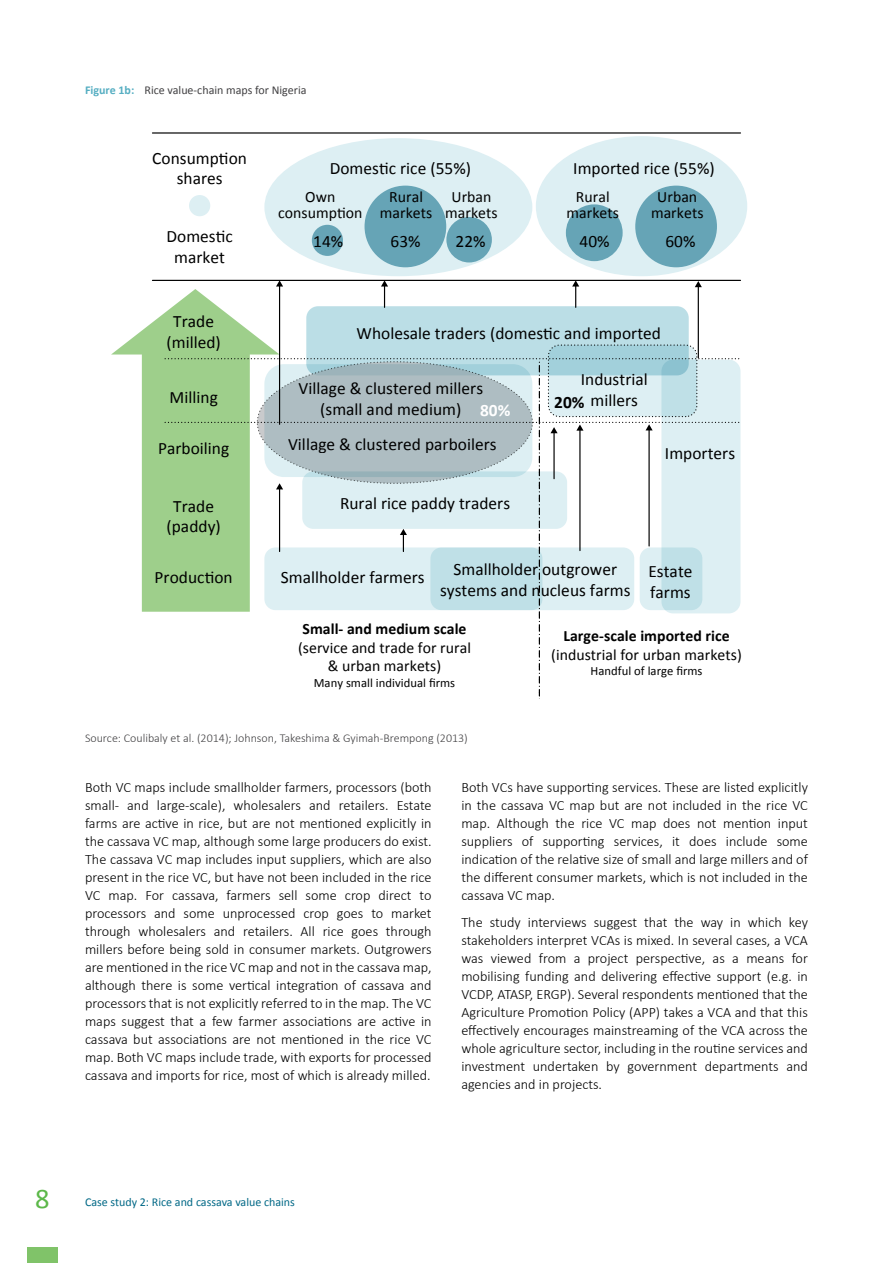
<style>
.page{position:relative;width:893px;height:1263px;background:#fff}
.page>*{position:absolute;margin:0;border:0;box-sizing:border-box;transform-origin:0 0}
.t1{font:28.5px "Calibri";color:#5cb849}
.t2{font:17.4px/20.9px "Calibri";letter-spacing:.005em;color:#000;text-align:center}
.t3{font:700 17.4px "Calibri";color:#fff}
.t4{font:700 17.4px "Calibri";color:#000}
.t5{font:15.75px/15.8px "Calibri";letter-spacing:.005em;color:#000;text-align:center}
.Body_Text_-_Left{font:300 14.25px/18px "Calibri";color:#000;text-align:justify}
.t6{font:12.6px "Calibri";letter-spacing:.005em;color:#000}
.Source{font:300 12px "Calibri";color:#414042}
.Figure_caption{font:12px "Calibri";color:#414042}
.t7{font:12px "Calibri";color:#006886}
.s1{font-weight:700;color:#56aec2}
.s2{font-weight:700}
</style>
<div class="page">
<div style="left:536px;top:136px;width:211px;height:140px;background:#ddeff3;border-radius:50%"></div>
<div style="left:635px;top:186px;width:82px;height:81px;background:#66a4b6;border-radius:50%"></div>
<div style="left:566px;top:204px;width:57px;height:57px;background:#66a4b6;border-radius:50%"></div>
<div style="left:264px;top:138px;width:268px;height:138px;background:#ddeff3;border-radius:50%"></div>
<div style="left:312px;top:225px;width:31px;height:31px;background:#66a4b6;border-radius:50%"></div>
<div style="left:365px;top:186px;width:81px;height:81px;background:#66a4b6;border-radius:50%"></div>
<div style="left:446px;top:217px;width:46px;height:45px;background:#66a4b6;border-radius:50%"></div>
<div style="left:306px;top:306px;width:383px;height:69px;background:#bbdee6;border-radius:12px"></div>
<div style="left:189px;top:195px;width:21px;height:21px;background:#ddeff3;border-radius:50%"></div>
<svg style="left:111px;top:289px;width:168px;height:323px"></svg>
<div style="left:548px;top:345px;width:149px;height:72px;background:#a2d0db;border-radius:11px"></div>
<div style="left:548px;top:344px;width:149px;height:73px;border:1px dashed #000;border-radius:11px"></div>
<hr style="left:152px;top:280px;width:588px;height:1px;background:#000">
<hr style="left:152px;top:132px;width:588px;height:2px;background:#000">
<hr style="left:279px;top:285px;width:1px;height:139px;background:#000">
<svg style="left:276px;top:281px;width:7px;height:6px"></svg>
<hr style="left:698px;top:286px;width:1px;height:72px;background:#000">
<svg style="left:695px;top:281px;width:7px;height:6px"></svg>
<svg style="left:381px;top:281px;width:7px;height:26px"></svg>
<svg style="left:572px;top:281px;width:7px;height:26px"></svg>
<svg style="left:165px;top:358px;width:575px;height:339px"></svg>
<svg style="left:640px;top:547px;width:62px;height:63px;background:#c9e5eb"></svg>
<div style="left:27px;top:1247px;width:31px;height:16px;background:#80c369"></div>
<p class="Figure_caption" style="left:85px;top:82px;width:223px"><span class="s1">Figure 1b:</span> Rice value-chain maps for Nigeria</p>
<p class="t2" style="left:152px;top:147px;width:96px">Consumption shares</p>
<p class="t2" style="left:330px;top:158px;width:143px">Domestic rice (55%)</p>
<p class="t2" style="left:573px;top:158px;width:143px">Imported rice (55%)</p>
<p class="t5" style="left:567px;top:189px;width:54px">Rural markets</p>
<p class="t5" style="left:651px;top:189px;width:54px">Urban markets</p>
<p class="t5" style="left:278px;top:189px;width:86px">Own consumption</p>
<p class="t5" style="left:445px;top:189px;width:54px">Urban markets</p>
<p class="t5" style="left:380px;top:189px;width:54px">Rural markets</p>
<p class="t2" style="left:166px;top:226px;width:68px">Domestic market</p>
<p class="t2" style="left:166px;top:311px;width:56px">Trade (milled)</p>
<p class="t2" style="left:169px;top:387px;width:50px">Milling</p>
<p class="t2" style="left:158px;top:438px;width:73px">Parboiling</p>
<p class="t2" style="left:166px;top:495px;width:56px">Trade (paddy)</p>
<p class="t2" style="left:155px;top:567px;width:80px">Production</p>
<p class="t2" style="left:313px;top:231px;width:32px">14%</p>
<p class="t2" style="left:391px;top:231px;width:32px">63%</p>
<p class="t2" style="left:455px;top:231px;width:32px">22%</p>
<p class="t2" style="left:580px;top:231px;width:32px">40%</p>
<p class="t2" style="left:665px;top:231px;width:32px">60%</p>
<p class="t2" style="left:356px;top:323px;width:306px">Wholesale traders (domestic and imported</p>
<p class="t2" style="left:299px;top:378px;width:186px">Village &amp; clustered millers (small and medium)</p>
<p class="t3" style="left:480px;top:399px;width:32px">80%</p>
<p class="t2" style="left:288px;top:433px;width:210px">Village &amp; clustered parboilers</p>
<p class="t2" style="left:340px;top:493px;width:172px">Rural rice paddy traders</p>
<p class="t2" style="left:581px;top:369px;width:69px">Industrial millers</p>
<p class="t4" style="left:554px;top:391px;width:32px">20%</p>
<p class="t2" style="left:665px;top:443px;width:72px">Importers</p>
<p class="t2" style="left:281px;top:567px;width:145px">Smallholder farmers</p>
<p class="t2" style="left:440px;top:559px;width:192px">Smallholder outgrower systems and nucleus farms</p>
<p class="t2" style="left:648px;top:561px;width:46px;text-align:left">Estate farms</p>
<p class="t5" style="left:298px;top:619px;width:174px;line-height:18.9px"><span class="s2">Small- and medium scale </span>(service and trade for rural &amp; urban markets)</p>
<p class="t6" style="left:314px;top:674px;width:143px">Many small individual firms</p>
<p class="t5" style="left:551px;top:627px;width:192px;line-height:18.9px"><span class="s2">Large-scale imported rice </span>(industrial for urban markets)</p>
<p class="t6" style="left:590px;top:663px;width:114px">Handful of large firms</p>
<p class="Source" style="left:85px;top:731px;width:384px">Source: Coulibaly et al. (2014); Johnson, Takeshima &amp; Gyimah-Brempong (2013)</p>
<p class="Body_Text_-_Left" style="left:85px;top:778px;width:348px">Both VC maps include smallholder farmers, processors (both small- and large-scale), wholesalers and retailers. Estate farms are active in rice, but are not mentioned explicitly in the cassava VC map, although some large producers do exist.<br>The cassava VC map includes input suppliers, which are also present in the rice VC, but have not been included in the rice VC map. For cassava, farmers sell some crop direct to processors and some unprocessed crop goes to market through wholesalers and retailers. All rice goes through millers before being sold in consumer markets. Outgrowers are mentioned in the rice VC map and not in the cassava map, although there is some vertical integration of cassava and processors that is not explicitly referred to in the map. The VC maps suggest that a few farmer associations are active in cassava but associations are not mentioned in the rice VC map. Both VC maps include trade, with exports for processed cassava and imports for rice, most of which is already milled.</p>
<p class="Body_Text_-_Left" style="left:461px;top:778px;width:348px">Both VCs have supporting services. These are listed explicitly in the cassava VC map but are not included in the rice VC map. Although the rice VC map does not mention input suppliers of supporting services, it does include some indication of the relative size of small and large millers and of the different consumer markets, which is not included in the cassava VC map.</p>
<p class="Body_Text_-_Left" style="left:461px;top:913px;width:348px">The study interviews suggest that the way in which key stakeholders interpret VCAs is mixed. In several cases, a VCA was viewed from a project perspective, as a means for mobilising funding and delivering effective support (e.g. in VCDP, ATASP, ERGP). Several respondents mentioned that the Agriculture Promotion Policy (APP) takes a VCA and that this effectively encourages mainstreaming of the VCA across the whole agriculture sector, including in the routine services and investment undertaken by government departments and agencies and in projects.</p>
<h1 class="t1" style="left:35px;top:1180px;width:16px">8</h1>
<p class="t7" style="left:85px;top:1194px;width:211px">Case study 2: Rice and cassava value chains</p>
</div>
